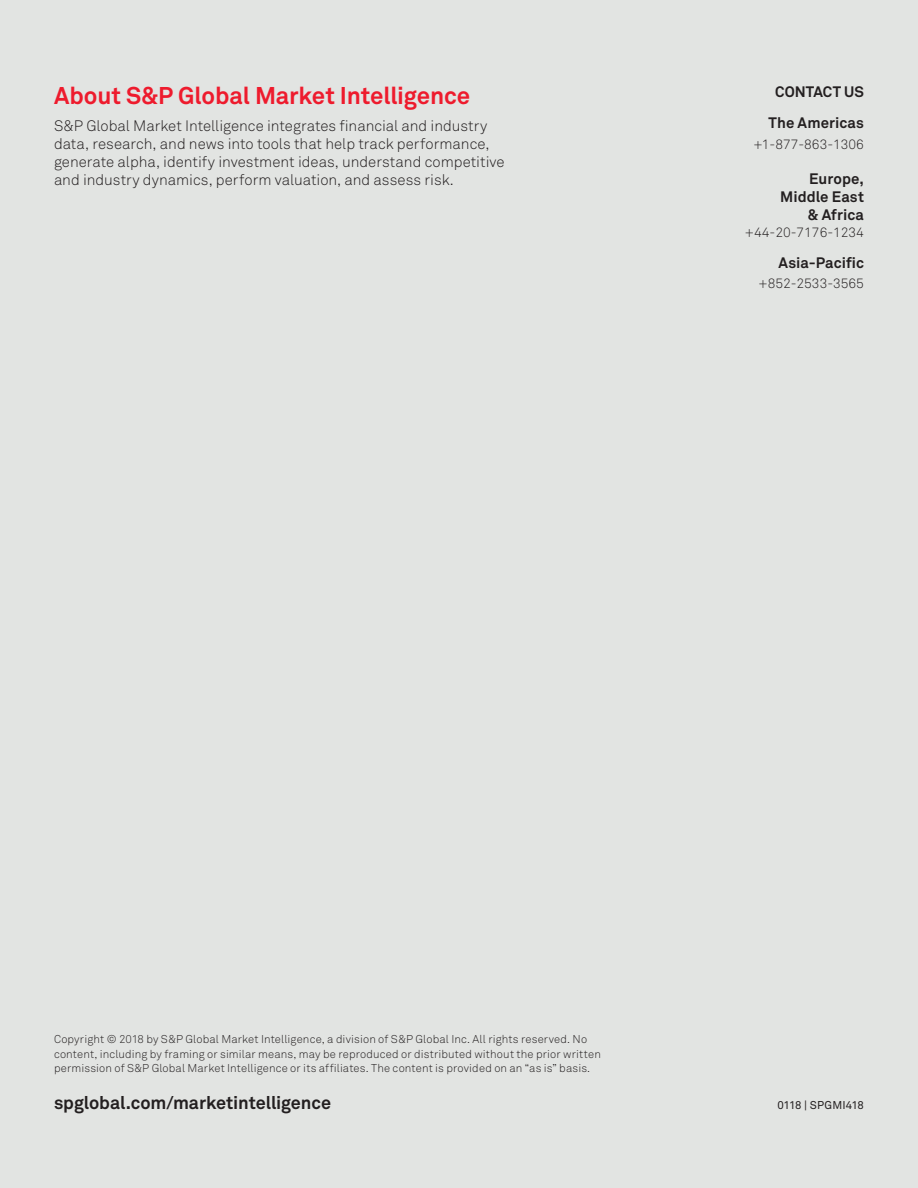
<style>
.page{position:relative;width:918px;height:1188px;background:#e2e4e2}
.page>*{position:absolute;margin:0;border:0;box-sizing:border-box;transform-origin:0 0}
.D_Subheading_Level_1{font:700 24px "Akkurat Pro";letter-spacing:-.005em;color:#ee1b2d}
.I_Contact_URL_12_14{font:700 18px "Akkurat Pro";letter-spacing:-.005em;color:#231f20}
.C_Intro_Copy_2_10_12{font:300 15px/18px "Akkurat Pro";color:#231f20}
.t1{font:700 15px/18px "Akkurat Pro";letter-spacing:.005em;color:#231f20;text-align:center}
.t2{font:300 13.5px "Akkurat Pro";color:#231f20}
.I_Disclaimer_Footnot{font:300 11.25px/14.2px "Akkurat Pro";letter-spacing:.01em;color:#231f20}
.I_Code_7_5_9_5{font:11.25px "Akkurat Pro";color:#231f20}
</style>
<div class="page">
<p class="D_Subheading_Level_1" style="left:54px;top:81px;width:418px">About S&amp;P Global Market Intelligence</p>
<p class="C_Intro_Copy_2_10_12" style="left:54px;top:116px;width:452px">S&amp;P Global Market Intelligence integrates financial and industry data, research, and news into tools that help track performance, generate alpha, identify investment ideas, understand competitive and industry dynamics, perform valuation, and assess risk.</p>
<h3 class="t1" style="left:769px;top:76px;width:97px;line-height:30.9px">CONTACT US<br>The Americas</h3>
<p class="t2" style="left:754px;top:136px;width:112px">+1-877-863-1306</p>
<h3 class="t1" style="left:780px;top:170px;width:85px;text-align:right">Europe,<br>Middle East &amp; Africa</h3>
<p class="t2" style="left:745px;top:224px;width:121px">+44-20-7176-1234</p>
<h3 class="t1" style="left:779px;top:253px;width:87px">Asia-Pacific</h3>
<p class="t2" style="left:758px;top:276px;width:107px">+852-2533-3565</p>
<p class="I_Disclaimer_Footnot" style="left:54px;top:1032px;width:548px">Copyright © 2018 by S&amp;P Global Market Intelligence, a division of S&amp;P Global Inc. All rights reserved. No content, including by framing or similar means, may be reproduced or distributed without the prior written permission of S&amp;P Global Market Intelligence or its affiliates. The content is provided on an “as is” basis.</p>
<p class="I_Contact_URL_12_14" style="left:54px;top:1092px;width:279px">spglobal.com/marketintelligence</p>
<p class="I_Code_7_5_9_5" style="left:777px;top:1099px;width:88px">0118 | SPGMI418</p>
</div>
